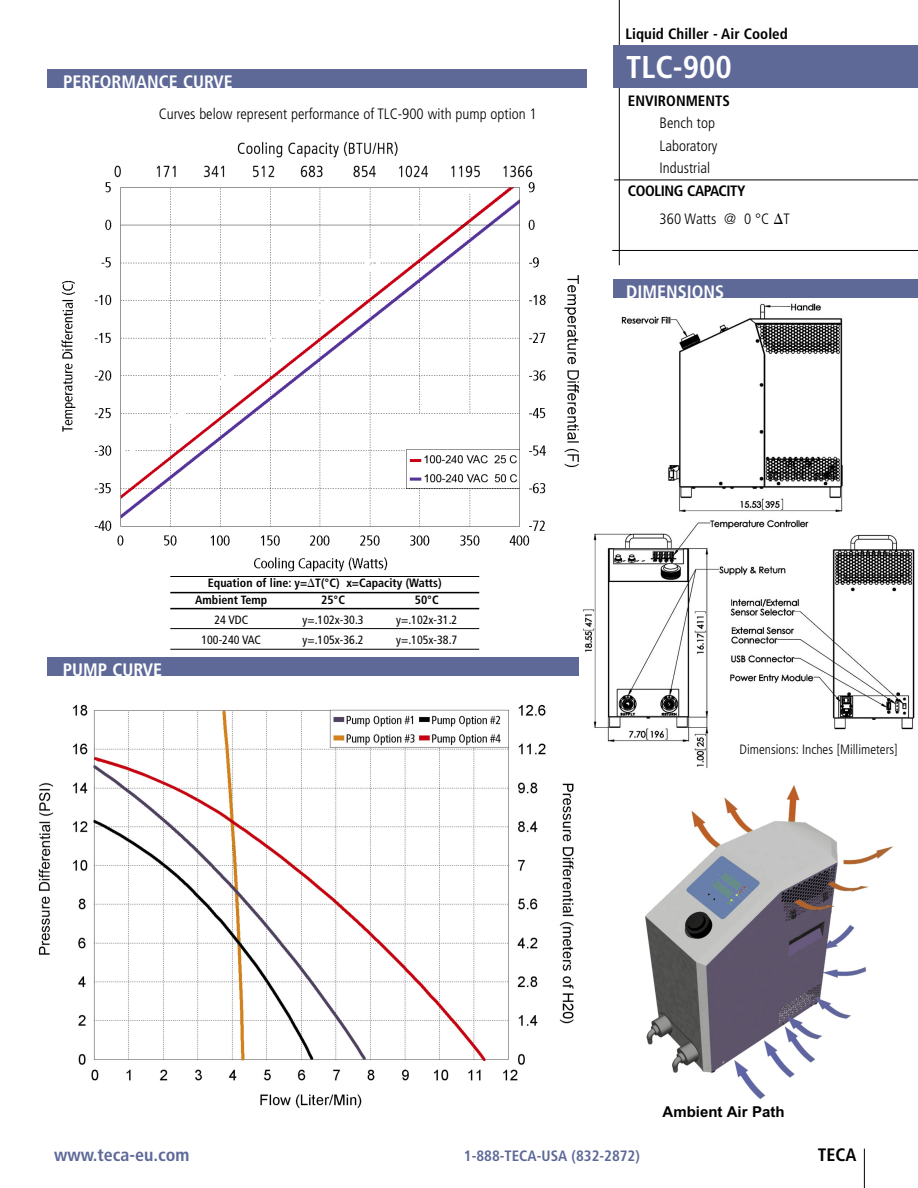
<style>
.page{position:relative;width:918px;height:1188px;background:#fff}
.page>*{position:absolute;margin:0;border:0;box-sizing:border-box;transform-origin:0 0}
.t1{font:700 condensed 31.5px "Frutiger";color:#fff}
.t2{font:700 condensed 18px "Frutiger";color:#fff}
.t3{font:700 condensed 18px "Frutiger";color:#5e6998}
.t4{font:700 condensed 18px "Frutiger";color:#000}
.t5{font:300 condensed 15px/22.5px "Frutiger";color:#000}
.t6{font:700 condensed 15px "Frutiger";color:#000}
.t7{font:700 condensed 15px/28.2px "Frutiger";letter-spacing:-.025em;color:#000}
.t8{font:700 condensed 15px "Frutiger";color:#5e6998}
.t9{font:700 15px "Arial";color:#000}
.t10{font:300 condensed 13.5px "Frutiger";color:#000}
.t11{font:condensed 12px "Frutiger";color:#000}
.t12{font:700 condensed 12px/17.1px "Frutiger";color:#000}
.s1{font-weight:300}
.s2{font-family:"Mathematical Pi One";font-weight:400;font-stretch:normal}
</style>
<div class="page">
<img style="left:583px;top:297px;width:332px;height:471px">
<hr style="left:864px;top:1149px;width:1px;height:39px;background:#000">
<div style="left:614px;top:279px;width:304px;height:19px;background:#5e6998"></div>
<img style="left:61px;top:141px;width:525px;height:431px">
<div style="left:47px;top:69px;width:540px;height:19px;background:#5e6998"></div>
<hr style="left:619px;top:0;width:1px;height:265px;background:#000">
<div style="left:614px;top:45px;width:304px;height:43px;background:#5e6998"></div>
<hr style="left:614px;top:180px;width:304px;height:1px;background:#000">
<div style="left:48px;top:657px;width:531px;height:19px;background:#5e6998"></div>
<img style="left:38px;top:704px;width:536px;height:404px">
<hr style="left:170px;top:576px;width:309px;height:1px;background:#000">
<hr style="left:170px;top:592px;width:309px;height:1px;background:#000">
<hr style="left:170px;top:608px;width:309px;height:1px;background:#000">
<hr style="left:170px;top:628px;width:309px;height:1px;background:#000">
<hr style="left:170px;top:649px;width:309px;height:1px;background:#000">
<img style="left:645px;top:785px;width:248px;height:315px">
<hr style="left:612px;top:250px;width:306px;height:1px;background:#000">
<p class="t2" style="left:63px;top:75px;width:171px">PERFORMANCE CURVE</p>
<p class="t5" style="left:159px;top:104px;width:380px">Curves below represent performance of TLC-900 with pump option 1</p>
<p class="t6" style="left:626px;top:28px;width:164px">Liquid Chiller - Air Cooled</p>
<h1 class="t1" style="left:626px;top:55px;width:107px">TLC-900</h1>
<p class="t6" style="left:628px;top:94px;width:103px">ENVIRONMENTS</p>
<p class="t5" style="left:660px;top:113px;width:59px">Bench top<br>Laboratory<br>Industrial</p>
<p class="t7" style="left:660px;top:177px;width:132px;text-indent:-32px">COOLING CAPACITY<br><span class="s1">360 Watts @ 0 °C</span> <span class="s2">-</span><span class="s1">T</span></p>
<p class="t2" style="left:626px;top:284px;width:99px">DIMENSIONS</p>
<p class="t2" style="left:63px;top:663px;width:101px">PUMP CURVE</p>
<p class="t12" style="left:195px;top:575px;width:248px;text-indent:13px">Equation of line: y=<span class="s2">-</span>T(°C) x=Capacity (Watts)<br>Ambient Temp</p>
<p class="t12" style="left:321px;top:593px;width:25px">25°C</p>
<p class="t12" style="left:415px;top:593px;width:25px">50°C</p>
<p class="t11" style="left:214px;top:615px;width:35px">24 VDC</p>
<p class="t11" style="left:303px;top:615px;width:63px">y=.102x-30.3</p>
<p class="t11" style="left:396px;top:615px;width:63px">y=.102x-31.2</p>
<p class="t11" style="left:201px;top:635px;width:61px">100-240 VAC</p>
<p class="t11" style="left:303px;top:635px;width:63px">y=.105x-36.2</p>
<p class="t11" style="left:396px;top:635px;width:63px">y=.105x-38.7</p>
<p class="t10" style="left:740px;top:744px;width:160px">Dimensions: Inches [Millimeters]</p>
<p class="t9" style="left:663px;top:1103px;width:123px">Ambient Air Path</p>
<p class="t3" style="left:54px;top:1148px;width:137px">www.teca-eu.com</p>
<p class="t8" style="left:464px;top:1150px;width:177px">1-888-TECA-USA (832-2872)</p>
<p class="t4" style="left:818px;top:1148px;width:40px">TECA</p>
</div>
